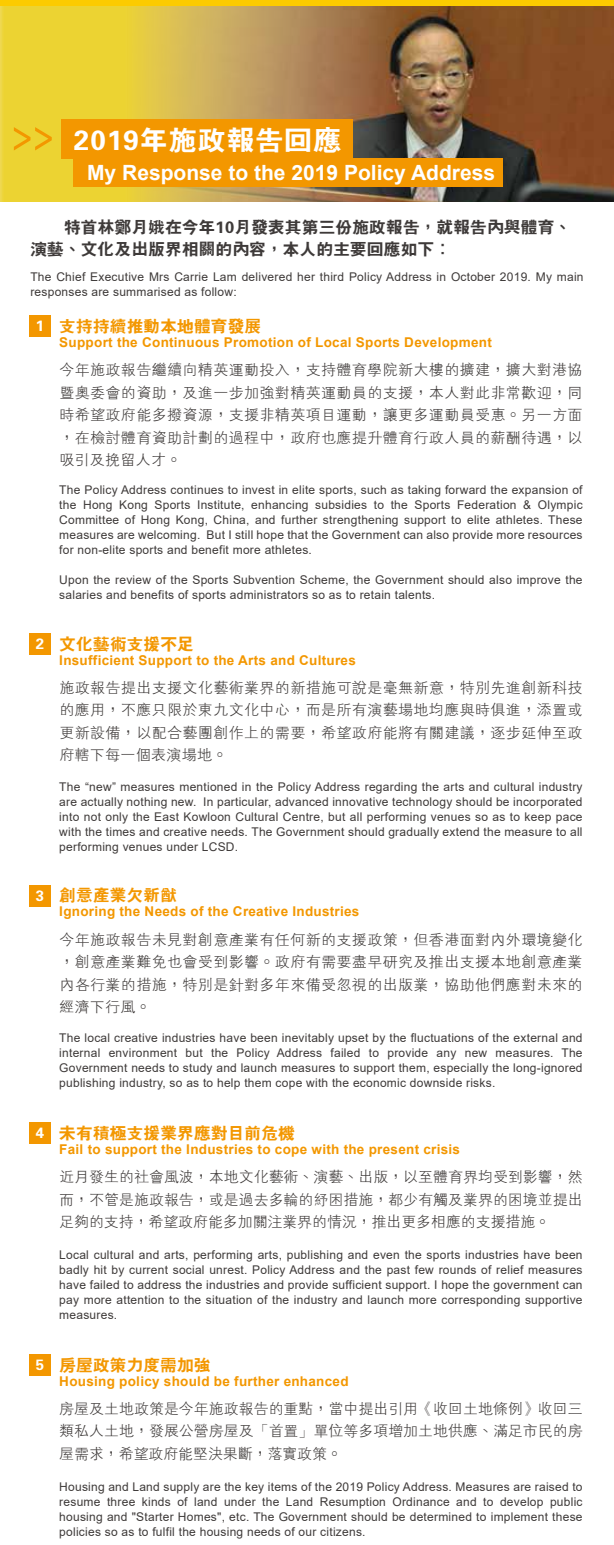
<style>
.page{position:relative;width:614px;height:1545px;background:#fff}
.page>*{position:absolute;margin:0;border:0;box-sizing:border-box;transform-origin:0 0}
.t1{font:27.75px "FZH4 B B51 0";letter-spacing:.04em;color:#fff}
.t2{font:700 21px "Arial";color:#fff}
.t3{font:16.5px/22.5px "FZH4 B B51 0";letter-spacing:.02em;color:#3e3a39}
.t4{font:16.5px "FZH4 B B51 0";letter-spacing:.02em;color:#f39700}
.t5{font:15px/22.5px "FZXH1 B B51 0";letter-spacing:.025em;color:#3e3a39;text-align:justify}
.t6{font:15px "FZH4 B B51 0";color:#fff}
.t7{font:700 13.5px "Arial";letter-spacing:.02em;color:#f39700}
.t8{font:12px/15px "Arial";letter-spacing:.02em;color:#3e3a39;text-align:justify}
</style>
<div class="page">
<img style="left:403px;top:5px;width:211px;height:197px">
<svg style="left:124px;top:5px;width:279px;height:197px;background:#b5934e"></svg>
<div style="left:0;top:3px;width:124px;height:199px;background:#ecd332"></div>
<div style="left:61px;top:119px;width:291px;height:39px;background:#f39700"></div>
<svg style="left:14px;top:127px;width:38px;height:23px"></svg>
<div style="left:73px;top:158px;width:429px;height:28px;background:#f39700"></div>
<div style="left:0;top:0;width:614px;height:5px;background:#fccb00"></div>
<div style="left:29px;top:315px;width:22px;height:22px;background:#f39700"></div>
<div style="left:29px;top:633px;width:22px;height:21px;background:#f39700"></div>
<div style="left:29px;top:884px;width:22px;height:22px;background:#f39700"></div>
<div style="left:29px;top:1122px;width:22px;height:21px;background:#f39700"></div>
<div style="left:29px;top:1353px;width:22px;height:22px;background:#f39700"></div>
<h1 class="t1" style="left:74px;top:124px;width:268px">2019年施政報告回應</h1>
<h2 class="t2" style="left:87px;top:158px;width:409px">My Response to the 2019 Policy Address</h2>
<h3 class="t3" style="left:30px;top:216px;width:542px">　　特首林鄭月娥在今年10月發表其第三份施政報告，就報告內與體育、演藝、文化及出版界相關的內容，本人的主要回應如下：</h3>
<p class="t8" style="left:30px;top:269px;width:554px">The Chief Executive Mrs Carrie Lam delivered her third Policy Address in October 2019. My main responses are summarised as follow:</p>
<p class="t6" style="left:36px;top:317px;width:10px">1</p>
<p class="t6" style="left:36px;top:635px;width:10px">2</p>
<p class="t6" style="left:36px;top:887px;width:10px">3</p>
<p class="t6" style="left:36px;top:1124px;width:10px">4</p>
<p class="t6" style="left:36px;top:1356px;width:10px">5</p>
<h3 class="t4" style="left:59px;top:317px;width:203px">支持持續推動本地體育發展</h3>
<p class="t7" style="left:59px;top:332px;width:434px">Support the Continuous Promotion of Local Sports Development</p>
<p class="t5" style="left:59px;top:359px;width:524px">今年施政報告繼續向精英運動投入，支持體育學院新大樓的擴建，擴大對港協暨奧委會的資助，及進一步加強對精英運動員的支援，本人對此非常歡迎，同時希望政府能多撥資源，支援非精英項目運動，讓更多運動員受惠。另一方面，在檢討體育資助計劃的過程中，政府也應提升體育行政人員的薪酬待遇，以吸引及挽留人才。</p>
<p class="t8" style="left:59px;top:482px;width:524px">The Policy Address continues to invest in elite sports, such as taking forward the expansion of the Hong Kong Sports Institute, enhancing subsidies to the Sports Federation &amp; Olympic Committee of Hong Kong, China, and further strengthening support to elite athletes. These measures are welcoming. But I still hope that the Government can also provide more resources for non-elite sports and benefit more athletes.</p>
<p class="t8" style="left:59px;top:572px;width:524px">Upon the review of the Sports Subvention Scheme, the Government should also improve the salaries and benefits of sports administrators so as to retain talents.</p>
<h3 class="t4" style="left:59px;top:634px;width:136px">文化藝術支援不足</h3>
<p class="t7" style="left:59px;top:650px;width:298px">Insufficient Support to the Arts and Cultures</p>
<p class="t5" style="left:59px;top:676px;width:524px">施政報告提出支援文化藝術業界的新措施可說是毫無新意，特別先進創新科技的應用，不應只限於東九文化中心，而是所有演藝場地均應與時俱進，添置或更新設備，以配合藝團創作上的需要，希望政府能將有關建議，逐步延伸至政府轄下每一個表演場地。</p>
<p class="t8" style="left:59px;top:778px;width:524px">The “new” measures mentioned in the Policy Address regarding the arts and cultural industry are actually nothing new. In particular, advanced innovative technology should be incorporated into not only the East Kowloon Cultural Centre, but all performing venues so as to keep pace with the times and creative needs. The Government should gradually extend the measure to all performing venues under LCSD.</p>
<h3 class="t4" style="left:59px;top:886px;width:119px">創意產業欠新猷</h3>
<p class="t7" style="left:59px;top:902px;width:301px">Ignoring the Needs of the Creative Industries</p>
<p class="t5" style="left:59px;top:928px;width:524px">今年施政報告未見對創意產業有任何新的支援政策，但香港面對內外環境變化，創意產業難免也會受到影響。政府有需要盡早研究及推出支援本地創意產業內各行業的措施，特別是針對多年來備受忽視的出版業，協助他們應對未來的經濟下行風。</p>
<p class="t8" style="left:59px;top:1030px;width:524px">The local creative industries have been inevitably upset by the fluctuations of the external and internal environment but the Policy Address failed to provide any new measures. The Government needs to study and launch measures to support them, especially the long-ignored publishing industry, so as to help them cope with the economic downside risks.</p>
<h3 class="t4" style="left:59px;top:1123px;width:237px">未有積極支援業界應對目前危機</h3>
<p class="t7" style="left:59px;top:1139px;width:402px">Fail to support the Industries to cope with the present crisis</p>
<p class="t5" style="left:59px;top:1165px;width:525px">近月發生的社會風波，本地文化藝術、演藝、出版，以至體育界均受到影響，然而，不管是施政報告，或是過去多輪的紓困措施，都少有觸及業界的困境並提出足夠的支持，希望政府能多加關注業界的情況，推出更多相應的支援措施。</p>
<p class="t8" style="left:59px;top:1247px;width:524px">Local cultural and arts, performing arts, publishing and even the sports industries have been badly hit by current social unrest. Policy Address and the past few rounds of relief measures have failed to address the industries and provide sufficient support. I hope the government can pay more attention to the situation of the industry and launch more corresponding supportive measures.</p>
<h3 class="t4" style="left:59px;top:1355px;width:153px">房屋政策力度需加強</h3>
<p class="t7" style="left:59px;top:1371px;width:291px">Housing policy should be further enhanced</p>
<p class="t5" style="left:59px;top:1397px;width:525px">房屋及土地政策是今年施政報告的重點，當中提出引用《收回土地條例》收回三類私人土地，發展公營房屋及「首置」單位等多項增加土地供應、滿足市民的房屋需求，希望政府能堅決果斷，落實政策。</p>
<p class="t8" style="left:59px;top:1478px;width:524px">Housing and Land supply are the key items of the 2019 Policy Address. Measures are raised to resume three kinds of land under the Land Resumption Ordinance and to develop public housing and "Starter Homes", etc. The Government should be determined to implement these policies so as to fulfil the housing needs of our citizens.</p>
</div>
